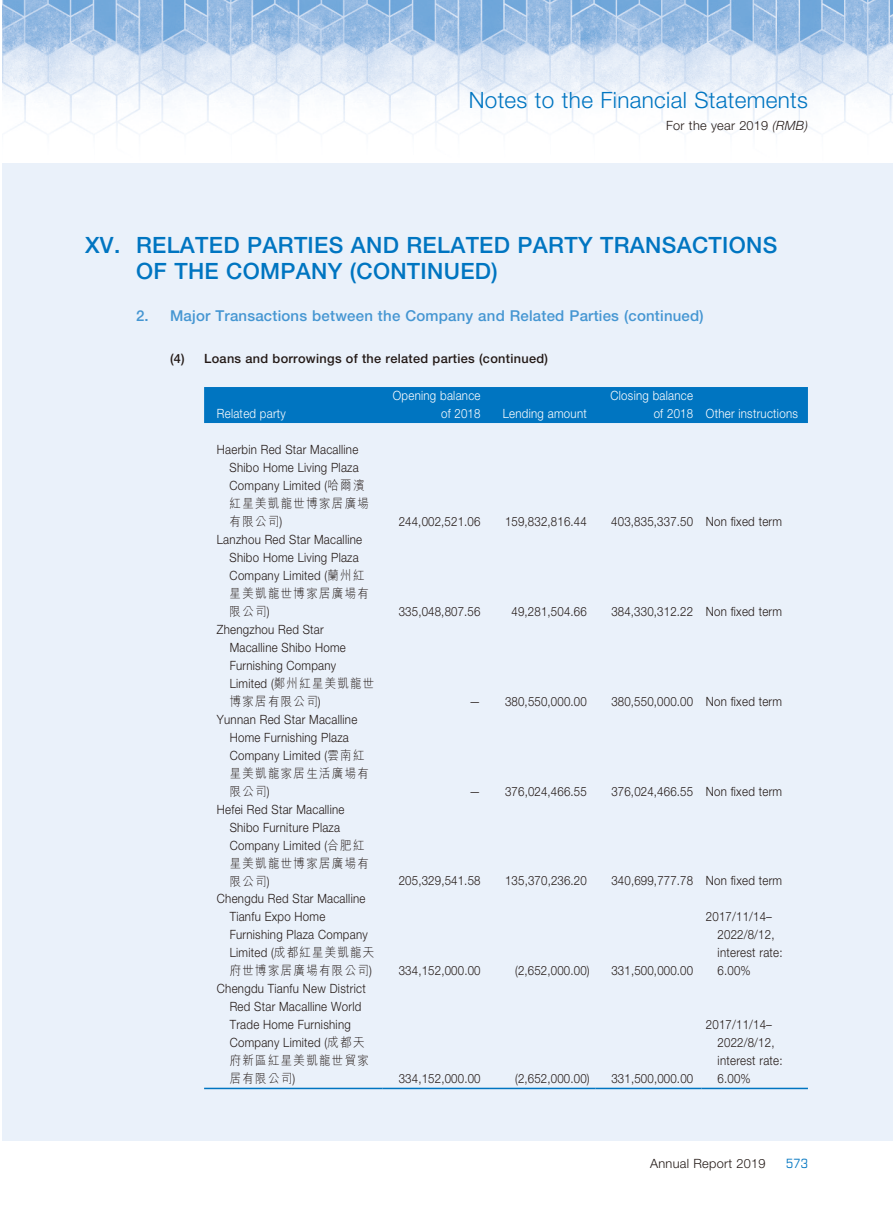
<style>
.page{position:relative;width:893px;height:1212px;background:#fff}
.page>*{position:absolute;margin:0;border:0;box-sizing:border-box;transform-origin:0 0}
.t1{font:500 22.5px/25.5px "Helvetica Neue";letter-spacing:.015em;color:#0075c1}
.t2{font:300 22.5px "Helvetica Neue";letter-spacing:.015em;color:#0075c1}
.t3{font:500 15px "Helvetica Neue";letter-spacing:.015em;color:#4596d2}
.t4{font:300 12.75px/18px "Helvetica Neue";letter-spacing:.025em;color:#231916;scale:.9 1}
.t5{font:300 12.75px/18px "M Hei HK";letter-spacing:.115em;color:#231916;scale:.9 1}
.t6{font:300 12.75px/18px "Helvetica Neue";letter-spacing:.025em;color:#fff;text-align:right;scale:.9 1}
.t7{font:500 12.75px "Helvetica Neue";letter-spacing:.025em;color:#231916}
.t8{font:300 12.75px "Helvetica Neue";letter-spacing:.025em;color:#231916}
.t9{font:condensed 12.75px "Eurostile";color:#0075c1}
.s1{font-style:italic}
.s2{font-family:"M Hei HK"}
.s3{font-family:"Helvetica Neue"}
</style>
<div class="page">
<img style="left:2px;top:0;width:891px;height:164px">
<div style="left:2px;top:164px;width:891px;height:977px;background:#eaf1fa"></div>
<div style="left:204px;top:387px;width:604px;height:36px;background:#0075c1"></div>
<hr style="left:204px;top:1088px;width:179px;height:1px;background:#0075c1">
<hr style="left:383px;top:1088px;width:106px;height:1px;background:#0075c1">
<hr style="left:489px;top:1088px;width:106px;height:1px;background:#0075c1">
<hr style="left:595px;top:1088px;width:107px;height:1px;background:#0075c1">
<hr style="left:702px;top:1088px;width:106px;height:1px;background:#0075c1">
<h1 class="t2" style="left:469px;top:86px;width:341px">Notes to the Financial Statements</h1>
<p class="t8" style="left:666px;top:118px;width:143px">For the year 2019 <span class="s1">(RMB)</span></p>
<h1 class="t1" style="left:136px;top:232px;width:643px;text-indent:-51px">XV. RELATED PARTIES AND RELATED PARTY TRANSACTIONS<br>OF THE COMPANY (CONTINUED)</h1>
<p class="t3" style="left:136px;top:306px;width:569px">2. Major Transactions between the Company and Related Parties (continued)</p>
<p class="t7" style="left:170px;top:351px;width:379px">(4) Loans and borrowings of the related parties (continued)</p>
<p class="t6" style="left:217px;top:404px;width:78px">Related party</p>
<p class="t4" style="left:230px;top:440px;width:151px;text-indent:-13px">Haerbin Red Star Macalline<br>Shibo Home Living Plaza<br>Company Limited (<span class="s2">哈爾濱</span></p>
<p class="t5" style="left:230px;top:494px;width:156px">紅星美凱龍世博家居廣場有限公司<span class="s3">)</span></p>
<p class="t4" style="left:230px;top:530px;width:151px;text-indent:-13px">Lanzhou Red Star Macalline<br>Shibo Home Living Plaza<br>Company Limited (<span class="s2">蘭州紅</span></p>
<p class="t5" style="left:230px;top:584px;width:156px">星美凱龍世博家居廣場有限公司<span class="s3">)</span></p>
<p class="t6" style="left:393px;top:386px;width:99px">Opening balance of 2018</p>
<p class="t6" style="left:503px;top:404px;width:95px">Lending amount</p>
<p class="t6" style="left:654px;top:386px;width:162px;text-align:left;text-indent:-43px">Closing balance<br>of 2018 Other instructions</p>
<p class="t4" style="left:399px;top:512px;width:92px">244,002,521.06</p>
<p class="t4" style="left:505px;top:512px;width:92px">159,832,816.44</p>
<p class="t4" style="left:611px;top:512px;width:191px">403,835,337.50 Non fixed term</p>
<p class="t4" style="left:399px;top:602px;width:92px">335,048,807.56</p>
<p class="t4" style="left:512px;top:602px;width:85px">49,281,504.66</p>
<p class="t4" style="left:611px;top:602px;width:191px">384,330,312.22 Non fixed term</p>
<p class="t4" style="left:230px;top:620px;width:162px;text-indent:-13px">Zhengzhou Red Star<br>Macalline Shibo Home<br>Furnishing Company<br>Limited (<span class="s2">鄭州紅星美凱龍世</span></p>
<p class="t5" style="left:230px;top:692px;width:103px">博家居有限公司<span class="s3">)</span></p>
<p class="t4" style="left:469px;top:692px;width:132px">— 380,550,000.00</p>
<p class="t4" style="left:611px;top:692px;width:191px">380,550,000.00 Non fixed term</p>
<p class="t4" style="left:230px;top:710px;width:151px;text-indent:-13px">Yunnan Red Star Macalline<br>Home Furnishing Plaza<br>Company Limited (<span class="s2">雲南紅</span></p>
<p class="t5" style="left:230px;top:763px;width:156px">星美凱龍家居生活廣場有限公司<span class="s3">)</span></p>
<p class="t4" style="left:469px;top:782px;width:132px">— 376,024,466.55</p>
<p class="t4" style="left:611px;top:782px;width:191px">376,024,466.55 Non fixed term</p>
<p class="t4" style="left:230px;top:800px;width:151px;text-indent:-13px">Hefei Red Star Macalline<br>Shibo Furniture Plaza<br>Company Limited (<span class="s2">合肥紅</span></p>
<p class="t5" style="left:230px;top:853px;width:156px">星美凱龍世博家居廣場有限公司<span class="s3">)</span></p>
<p class="t4" style="left:399px;top:871px;width:92px">205,329,541.58</p>
<p class="t4" style="left:505px;top:871px;width:92px">135,370,236.20</p>
<p class="t4" style="left:611px;top:871px;width:191px">340,699,777.78 Non fixed term</p>
<p class="t4" style="left:230px;top:889px;width:162px;text-indent:-13px">Chengdu Red Star Macalline<br>Tianfu Expo Home<br>Furnishing Plaza Company<br>Limited (<span class="s2">成都紅星美凱龍天</span></p>
<p class="t5" style="left:230px;top:961px;width:160px">府世博家居廣場有限公司<span class="s3">)</span></p>
<p class="t4" style="left:399px;top:961px;width:92px">334,152,000.00</p>
<p class="t4" style="left:515px;top:961px;width:84px">(2,652,000.00)</p>
<p class="t4" style="left:611px;top:961px;width:92px">331,500,000.00</p>
<p class="t4" style="left:230px;top:979px;width:153px;text-indent:-13px">Chengdu Tianfu New District<br>Red Star Macalline World<br>Trade Home Furnishing<br>Company Limited (<span class="s2">成都天</span></p>
<p class="t5" style="left:230px;top:1051px;width:156px">府新區紅星美凱龍世貿家居有限公司<span class="s3">)</span></p>
<p class="t4" style="left:399px;top:1069px;width:92px">334,152,000.00</p>
<p class="t4" style="left:515px;top:1069px;width:84px">(2,652,000.00)</p>
<p class="t4" style="left:611px;top:1069px;width:92px">331,500,000.00</p>
<p class="t4" style="left:718px;top:907px;width:74px;text-indent:-12px">2017/11/14–<br>2022/8/12, interest rate:<br>6.00%</p>
<p class="t4" style="left:718px;top:1015px;width:74px;text-indent:-12px">2017/11/14–<br>2022/8/12, interest rate:<br>6.00%</p>
<p class="t8" style="left:650px;top:1155px;width:117px">Annual Report 2019</p>
<p class="t9" style="left:786px;top:1155px;width:23px">573</p>
</div>
